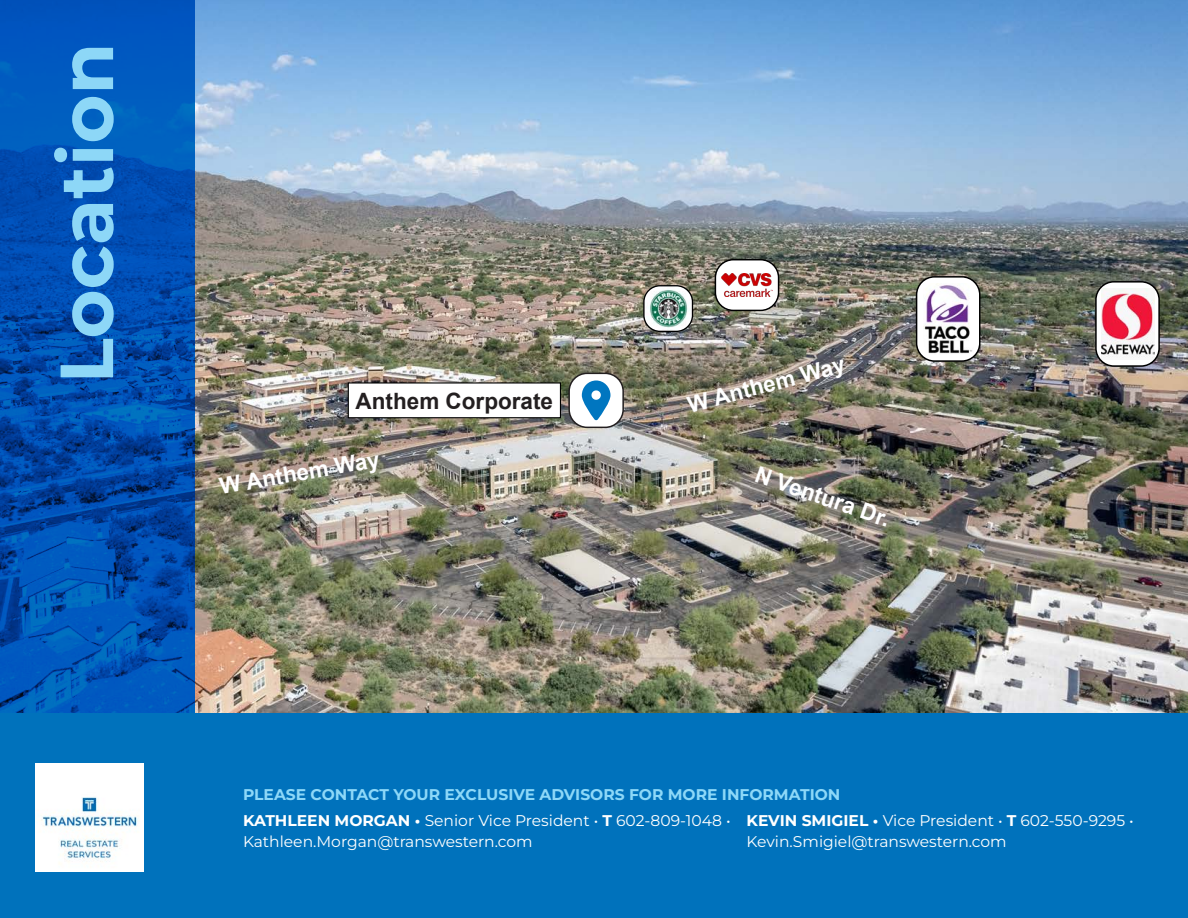
<style>
.page{position:relative;width:1188px;height:918px;background:#fff}
.page>*{position:absolute;margin:0;border:0;box-sizing:border-box;transform-origin:0 0}
.t1{font:700 75px "Montserrat";color:#8dd7f7}
.t2{font:700 22.5px "Arial";color:#fff}
.t3{font:700 22.5px "Arial";color:#231f20}
.t4{font:15.6px/20.7px "Montserrat";color:#fff}
.t5{font:700 15.6px "Montserrat";color:#8dd8f8}
.s1{font-weight:700}
</style>
<div class="page">
<img style="left:194px;top:0;width:994px;height:714px">
<svg style="left:0;top:0;width:194px;height:714px;background:#0050b2"></svg>
<div style="left:348px;top:383px;width:212px;height:35px;background:#fff"></div>
<div style="left:348px;top:382px;width:213px;height:36px;border:1px solid #000"></div>
<div style="left:569px;top:373px;width:54px;height:54px;background:#fff;border-radius:18px"></div>
<svg style="left:582px;top:380px;width:28px;height:40px"></svg>
<div style="left:568px;top:373px;width:56px;height:55px;border:2px solid #231f20;border-radius:18px"></div>
<div style="left:1096px;top:282px;width:63px;height:84px;background:#fff;border-radius:18px"></div>
<img style="left:1101px;top:289px;width:53px;height:69px">
<div style="left:1095px;top:281px;width:65px;height:86px;border:2px solid #000;border-radius:18px"></div>
<div style="left:715px;top:260px;width:64px;height:50px;background:#fff;border-radius:18px"></div>
<img style="left:722px;top:274px;width:50px;height:22px">
<div style="left:715px;top:259px;width:64px;height:52px;border:2px solid #000;border-radius:18px"></div>
<img style="left:645px;top:286px;width:46px;height:45px">
<div style="left:643px;top:285px;width:50px;height:47px;border:1px solid #000;border-radius:16px"></div>
<div style="left:917px;top:277px;width:63px;height:84px;background:#fff;border-radius:18px"></div>
<img style="left:923px;top:283px;width:50px;height:71px">
<div style="left:916px;top:276px;width:65px;height:86px;border:2px solid #000;border-radius:18px"></div>
<div style="left:0;top:714px;width:1188px;height:204px;background:#0072bc"></div>
<img style="left:36px;top:763px;width:108px;height:108px">
<p class="t1" style="left:37px;top:384px;width:342px;rotate:-90deg">Location</p>
<p class="t3" style="left:356px;top:386px;width:199px">Anthem Corporate</p>
<p class="t2" style="left:217px;top:472px;width:164px;rotate:-10deg">W Anthem Way</p>
<p class="t2" style="left:684px;top:391px;width:164px;rotate:-15deg">W Anthem Way</p>
<p class="t2" style="left:761px;top:460px;width:143px;rotate:19deg">N Ventura Dr.</p>
<p class="t5" style="left:243px;top:784px;width:599px">PLEASE CONTACT YOUR EXCLUSIVE ADVISORS FOR MORE INFORMATION</p>
<p class="t4" style="left:747px;top:810px;width:389px"><span class="s1">KEVIN SMIGIEL •</span> Vice President • <span class="s1">T</span> 602-550-9295 •<br>Kevin.Smigiel@transwestern.com</p>
<p class="t4" style="left:243px;top:810px;width:489px"><span class="s1">KATHLEEN MORGAN •</span> Senior Vice President • <span class="s1">T</span> 602-809-1048 •<br>Kathleen.Morgan@transwestern.com</p>
</div>
